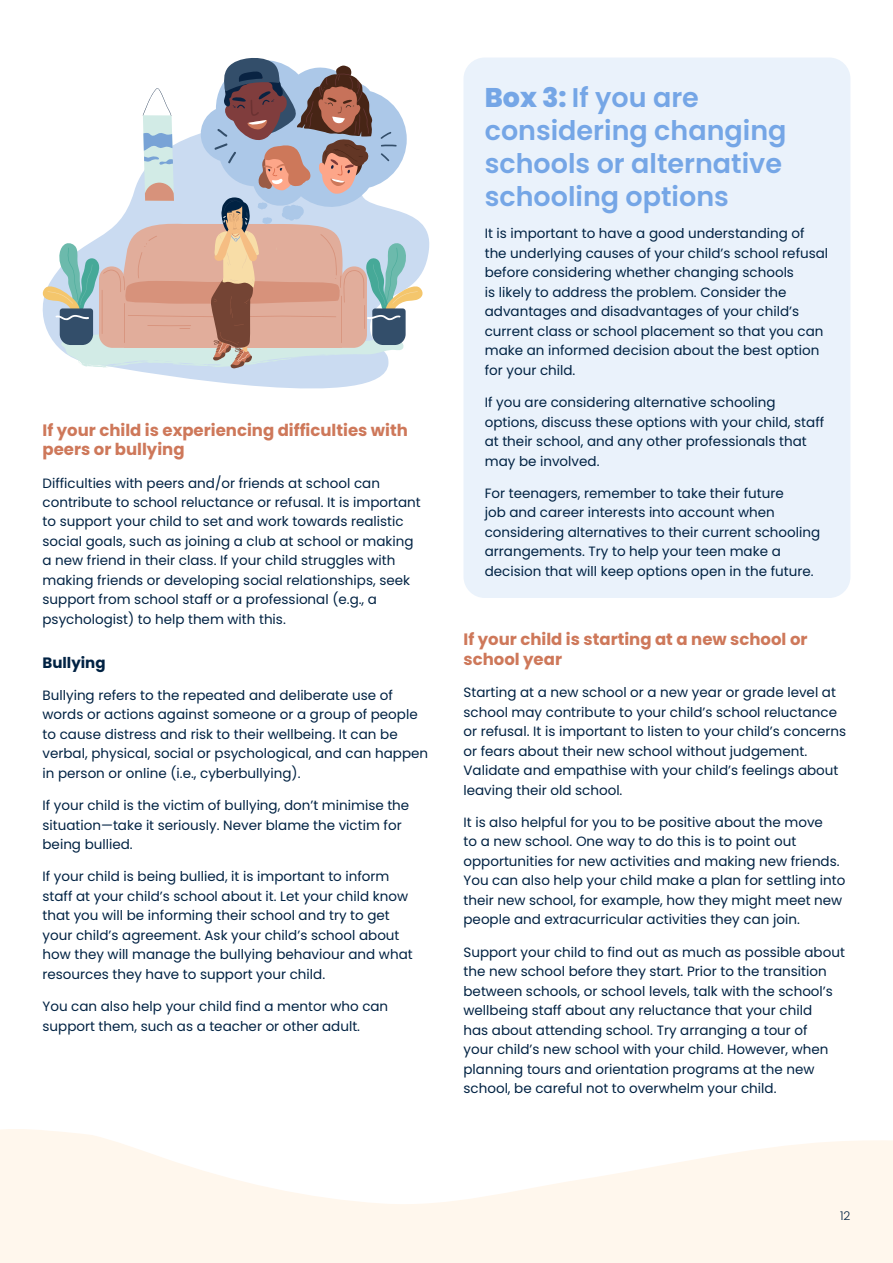
<style>
.page{position:relative;width:893px;height:1263px;background:#fff}
.page>*{position:absolute;margin:0;border:0;box-sizing:border-box;transform-origin:0 0}
.t1{font:600 27px/33px "Poppins";color:#75a6e6}
.t2{font:700 16.5px/19.5px "Poppins";color:#ce785a}
.t3{font:700 15px "Poppins";color:#002243}
.t4{font:13.5px/19.5px "Poppins";color:#002243}
.t5{font:300 12px "Poppins";color:#002243}
.s1{font-weight:800}
</style>
<div class="page">
<svg style="left:0;top:1129px;width:893px;height:134px;fill:#fff7ed"></svg>
<div style="left:463px;top:58px;width:387px;height:540px;background:#eaf2fb;border-radius:21px"></div>
<svg style="left:119px;top:225px;width:310px;height:163px;fill:#cadbf1"></svg>
<svg style="left:43px;top:58px;width:380px;height:310px"></svg>
<p class="t2" style="left:43px;top:420px;width:367px">If your child is experiencing difficulties with peers or bullying</p>
<p class="t4" style="left:43px;top:473px;width:380px">Difficulties with peers and/or friends at school can contribute to school reluctance or refusal. It is important to support your child to set and work towards realistic social goals, such as joining a club at school or making a new friend in their class. If your child struggles with making friends or developing social relationships, seek support from school staff or a professional (e.g., a psychologist) to help them with this.</p>
<p class="t3" style="left:43px;top:653px;width:65px">Bullying</p>
<p class="t4" style="left:43px;top:685px;width:387px">Bullying refers to the repeated and deliberate use of words or actions against someone or a group of people to cause distress and risk to their wellbeing. It can be verbal, physical, social or psychological, and can happen in person or online (i.e., cyberbullying).</p>
<p class="t4" style="left:43px;top:796px;width:368px">If your child is the victim of bullying, don’t minimise the situation—take it seriously. Never blame the victim for being bullied.</p>
<p class="t4" style="left:43px;top:867px;width:372px">If your child is being bullied, it is important to inform staff at your child’s school about it. Let your child know that you will be informing their school and try to get your child’s agreement. Ask your child’s school about how they will manage the bullying behaviour and what resources they have to support your child.</p>
<p class="t4" style="left:43px;top:996px;width:347px">You can also help your child find a mentor who can support them, such as a teacher or other adult.</p>
<h1 class="t1" style="left:485px;top:81px;width:303px"><span class="s1">Box 3:</span> If you are considering changing schools or alternative schooling options</h1>
<p class="t4" style="left:485px;top:224px;width:345px">It is important to have a good understanding of the underlying causes of your child’s school refusal before considering whether changing schools<br>is likely to address the problem. Consider the advantages and disadvantages of your child’s current class or school placement so that you can make an informed decision about the best option for your child.</p>
<p class="t4" style="left:485px;top:393px;width:341px">If you are considering alternative schooling options, discuss these options with your child, staff at their school, and any other professionals that may be involved.</p>
<p class="t4" style="left:485px;top:483px;width:337px">For teenagers, remember to take their future<br>job and career interests into account when considering alternatives to their current schooling arrangements. Try to help your teen make a decision that will keep options open in the future.</p>
<p class="t2" style="left:463px;top:630px;width:346px">If your child is starting at a new school or school year</p>
<p class="t4" style="left:463px;top:683px;width:384px">Starting at a new school or a new year or grade level at school may contribute to your child’s school reluctance or refusal. It is important to listen to your child’s concerns or fears about their new school without judgement.<br>Validate and empathise with your child’s feelings about leaving their old school.</p>
<p class="t4" style="left:463px;top:812px;width:383px">It is also helpful for you to be positive about the move<br>to a new school. One way to do this is to point out opportunities for new activities and making new friends.<br>You can also help your child make a plan for settling into their new school, for example, how they might meet new people and extracurricular activities they can join.</p>
<p class="t4" style="left:463px;top:942px;width:383px">Support your child to find out as much as possible about the new school before they start. Prior to the transition between schools, or school levels, talk with the school’s wellbeing staff about any reluctance that your child<br>has about attending school. Try arranging a tour of<br>your child’s new school with your child. However, when planning tours and orientation programs at the new school, be careful not to overwhelm your child.</p>
<p class="t5" style="left:840px;top:1209px;width:12px">12</p>
</div>
